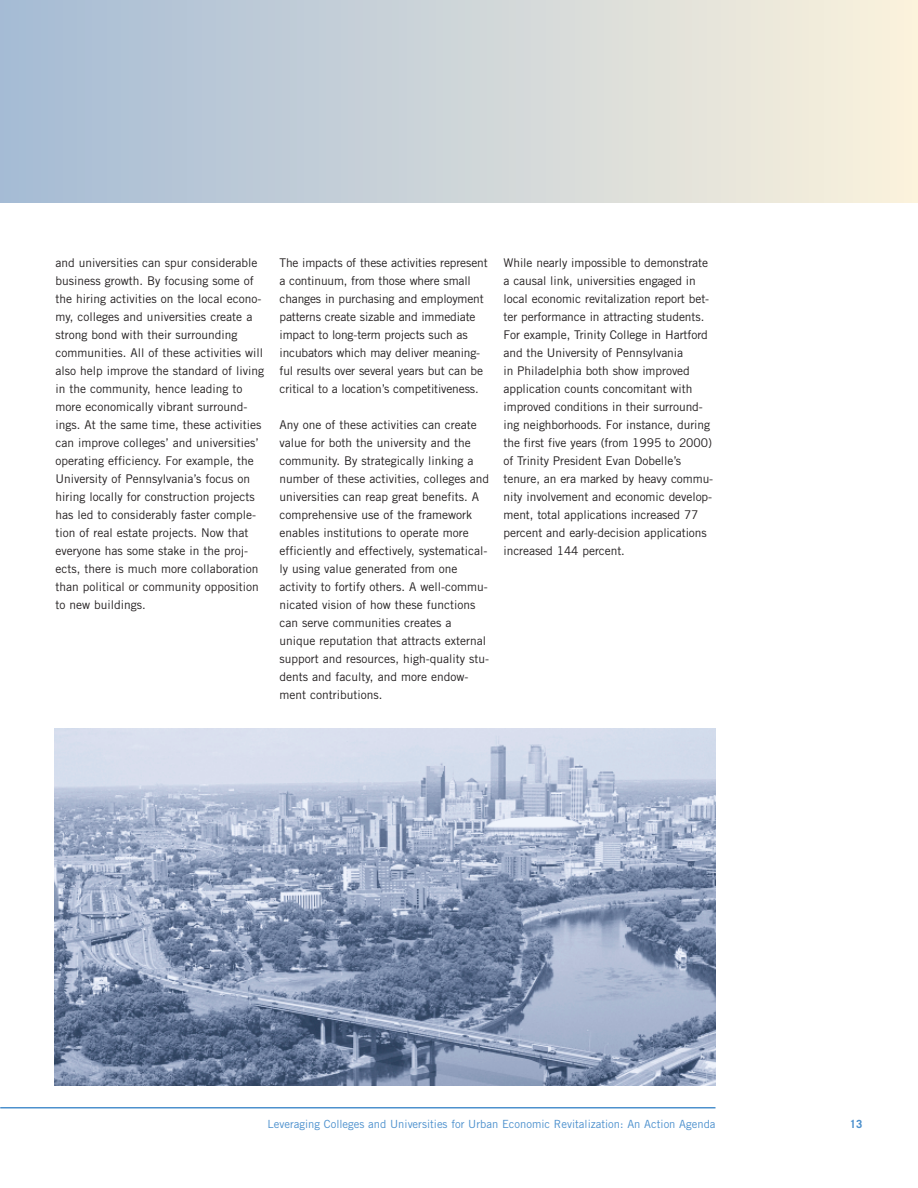
<style>
.page{position:relative;width:918px;height:1188px;background:#fff}
.page>*{position:absolute;margin:0;border:0;box-sizing:border-box;transform-origin:0 0}
.t1{font:12px/18px "Trade Gothic";color:#231f20}
.t2{font:11.25px "Trade Gothic";color:#4c90cd}
.t3{font:700 11.25px "Trade Gothic";color:#4c90cd}
</style>
<div class="page">
<hr style="left:0;top:1107px;width:716px;height:1px;background:#4c90cd">
<div style="left:0;top:0;width:918px;height:202px;background:linear-gradient(to right,#a4bad5,#faf2dc)"></div>
<img style="left:54px;top:728px;width:662px;height:357px">
<p class="t1" style="left:56px;top:254px;width:210px">and universities can spur considerable business growth. By focusing some of the hiring activities on the local econo&shy;my, colleges and universities create a strong bond with their surrounding communities. All of these activities will also help improve the standard of living in the community, hence leading to more economically vibrant surround&shy;ings. At the same time, these activities can improve colleges’ and universities’ operating efficiency. For example, the University of Pennsylvania’s focus on hiring locally for construction projects has led to considerably faster comple&shy;tion of real estate projects. Now that everyone has some stake in the proj&shy;ects, there is much more collaboration than political or community opposition to new buildings.</p>
<p class="t1" style="left:280px;top:254px;width:210px">The impacts of these activities represent a continuum, from those where small changes in purchasing and employment patterns create sizable and immediate impact to long-term projects such as incubators which may deliver meaning&shy;ful results over several years but can be critical to a location’s competitiveness.</p>
<p class="t1" style="left:280px;top:416px;width:211px">Any one of these activities can create value for both the university and the community. By strategically linking a number of these activities, colleges and universities can reap great benefits. A comprehensive use of the framework enables institutions to operate more efficiently and effectively, systematical&shy;ly using value generated from one activity to fortify others. A well-commu&shy;nicated vision of how these functions can serve communities creates a unique reputation that attracts external support and resources, high-quality stu&shy;dents and faculty, and more endow&shy;ment contributions.</p>
<p class="t1" style="left:504px;top:254px;width:211px">While nearly impossible to demonstrate a causal link, universities engaged in local economic revitalization report bet&shy;ter performance in attracting students.<br>For example, Trinity College in Hartford and the University of Pennsylvania<br>in Philadelphia both show improved application counts concomitant with improved conditions in their surround&shy;ing neighborhoods. For instance, during the first five years (from 1995 to 2000) of Trinity President Evan Dobelle’s tenure, an era marked by heavy commu&shy;nity involvement and economic develop&shy;ment, total applications increased 77 percent and early-decision applications increased 144 percent.</p>
<p class="t2" style="left:268px;top:1120px;width:449px">Leveraging Colleges and Universities for Urban Economic Revitalization: An Action Agenda</p>
<p class="t3" style="left:850px;top:1120px;width:14px">13</p>
</div>
